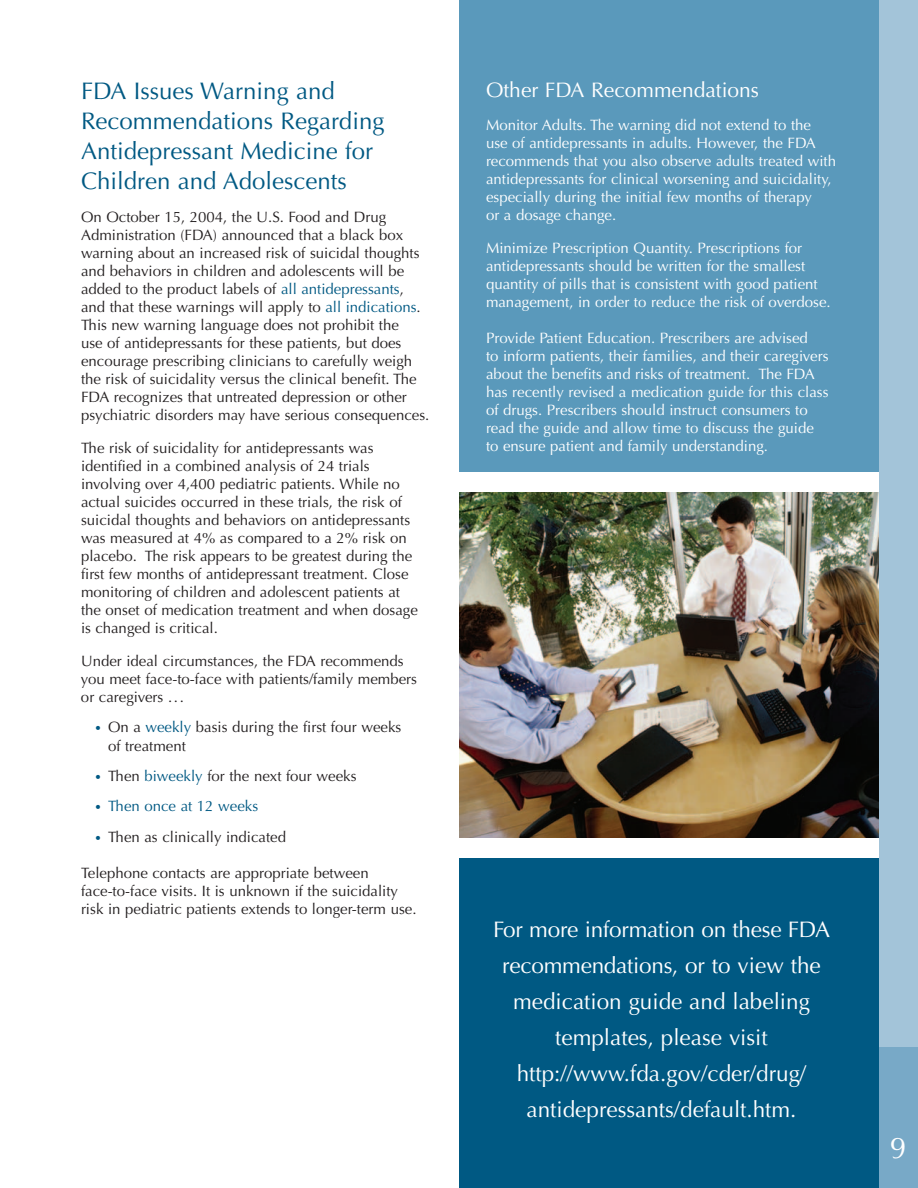
<style>
.page{position:relative;width:918px;height:1188px;background:#fff}
.page>*{position:absolute;margin:0;border:0;box-sizing:border-box;transform-origin:0 0}
.t1{font:30px "Optima";color:#fff}
.t2{font:24px/30px "Optima";color:#005983}
.t3{font:22.5px/36px "Optima";color:#fff;text-align:center}
.t4{font:21px "Optima";color:#fff}
.t5{font:15px/18px "Optima";color:#231f20}
.t6{font:15px/18px "Optima";color:#fff}
.t7{font:15px "Optima";color:#005983}
.s1{color:#005983}
.s2{font-size:12px;color:#005983}
.s3{font-size:12px}
</style>
<div class="page">
<img style="left:459px;top:492px;width:420px;height:346px">
<div style="left:459px;top:858px;width:432px;height:330px;background:#005983"></div>
<div style="left:459px;top:0;width:432px;height:472px;background:#5a99bb"></div>
<div style="left:879px;top:0;width:39px;height:1188px;background:#a3c4d9"></div>
<div style="left:879px;top:1047px;width:39px;height:141px;background:#78a9c7"></div>
<h2 class="t2" style="left:81px;top:78px;width:305px">FDA Issues Warning and<br>Recommendations Regarding<br>Antidepressant Medicine for<br>Children and Adolescents</h2>
<p class="t5" style="left:81px;top:209px;width:350px">On October 15, 2004, the U.S. Food and Drug Administration (FDA) announced that a black box warning about an increased risk of suicidal thoughts and behaviors in children and adolescents will be added to the product labels of <span class="s1">all antidepressants</span>, and that these warnings will apply to <span class="s1">all indications</span>.<br>This new warning language does not prohibit the<br>use of antidepressants for these patients, but does encourage prescribing clinicians to carefully weigh the risk of suicidality versus the clinical benefit. The FDA recognizes that untreated depression or other psychiatric disorders may have serious consequences.</p>
<p class="t5" style="left:81px;top:440px;width:338px">The risk of suicidality for antidepressants was identified in a combined analysis of 24 trials involving over 4,400 pediatric patients. While no actual suicides occurred in these trials, the risk of suicidal thoughts and behaviors on antidepressants was measured at 4% as compared to a 2% risk on placebo. The risk appears to be greatest during the first few months of antidepressant treatment. Close monitoring of children and adolescent patients at the onset of medication treatment and when dosage is changed is critical.</p>
<p class="t5" style="left:81px;top:653px;width:338px">Under ideal circumstances, the FDA recommends you meet face-to-face with patients/family members or caregivers ...</p>
<p class="t5" style="left:108px;top:720px;width:295px;text-indent:-14px"><span class="s2">•</span> On a <span class="s1">weekly</span> basis during the first four weeks of treatment</p>
<p class="t5" style="left:94px;top:768px;width:264px"><span class="s2">•</span> Then <span class="s1">biweekly</span> for the next four weeks</p>
<p class="t7" style="left:94px;top:800px;width:165px"><span class="s3">•</span> Then once at 12 weeks</p>
<p class="t5" style="left:94px;top:829px;width:193px"><span class="s2">•</span> Then as clinically indicated</p>
<p class="t5" style="left:81px;top:865px;width:337px">Telephone contacts are appropriate between face-to-face visits. It is unknown if the suicidality risk in pediatric patients extends to longer-term use.</p>
<h3 class="t4" style="left:486px;top:81px;width:275px">Other FDA Recommendations</h3>
<p class="t6" style="left:486px;top:117px;width:352px">Monitor Adults. The warning did not extend to the use of antidepressants in adults. However, the FDA recommends that you also observe adults treated with antidepressants for clinical worsening and suicidality, especially during the initial few months of therapy<br>or a dosage change.</p>
<p class="t6" style="left:486px;top:240px;width:346px">Minimize Prescription Quantity. Prescriptions for antidepressants should be written for the smallest quantity of pills that is consistent with good patient management, in order to reduce the risk of overdose.</p>
<p class="t6" style="left:486px;top:330px;width:344px">Provide Patient Education. Prescribers are advised<br>to inform patients, their families, and their caregivers about the benefits and risks of treatment. The FDA has recently revised a medication guide for this class of drugs. Prescribers should instruct consumers to read the guide and allow time to discuss the guide to ensure patient and family understanding.</p>
<h3 class="t3" style="left:493px;top:913px;width:338px">For more information on these FDA recommendations, or to view the medication guide and labeling templates, please visit http://www.fda.gov/cder/drug/ antidepressants/default.htm.</h3>
<h1 class="t1" style="left:890px;top:1136px;width:18px">9</h1>
</div>
